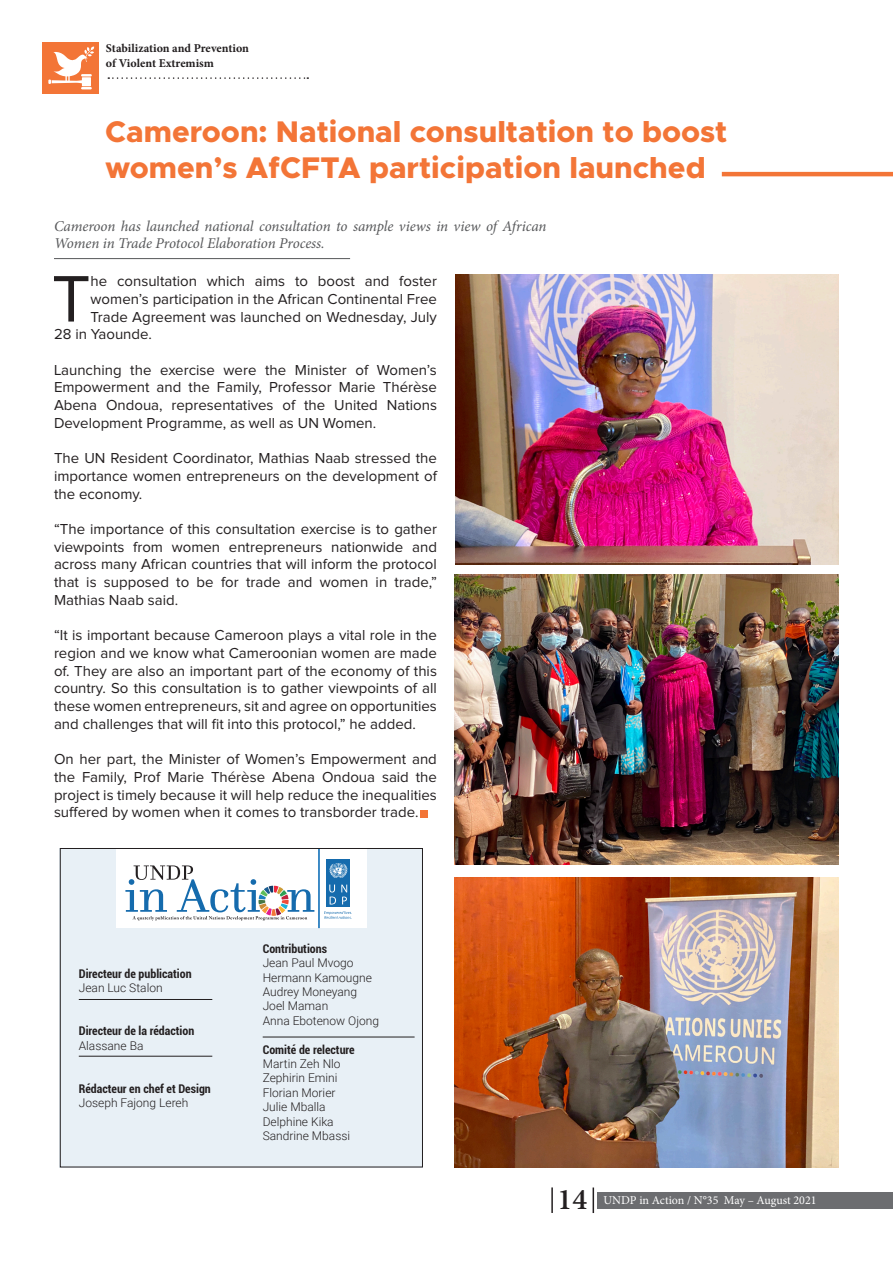
<style>
.page{position:relative;width:893px;height:1263px;background:#fff}
.page>*{position:absolute;margin:0;border:0;box-sizing:border-box;transform-origin:0 0}
.t1{font:68.1px "Proxima Nova";color:#231f20}
.t2{font:800 30px/36px "Metropolis";color:#f37537}
.t3{font:600 30px "Minion Pro";color:#231f20}
.t4{font:15px/17.7px "Proxima Nova";color:#231f20;text-align:justify}
.t5{font:italic 15px/16.5px "Minion Pro";letter-spacing:-.005em;color:#57585a}
.t6{font:300 12px "Roboto";color:#231f20}
.t7{font:700 condensed 12px "Roboto";color:#231f20}
.t8{font:700 12px "Minion Pro";letter-spacing:-.005em;color:#231f20}
.t9{font:12px "Minion Pro";color:#fff}
</style>
<div class="page">
<div style="left:420px;top:810px;width:8px;height:8px;background:#f37537"></div>
<div style="left:60px;top:848px;width:363px;height:319px;background:#e8f0f6"></div>
<div style="left:117px;top:848px;width:250px;height:80px;background:#fff"></div>
<div style="left:326px;top:859px;width:24px;height:23px;background:#156bad"></div>
<div style="left:338px;top:895px;width:12px;height:11px;background:#156bad"></div>
<div style="left:326px;top:883px;width:12px;height:11px;background:#156bad"></div>
<svg style="left:338px;top:883px;width:12px;height:11px"></svg>
<svg style="left:326px;top:895px;width:12px;height:11px"></svg>
<svg style="left:329px;top:884px;width:18px;height:20px"></svg>
<svg style="left:330px;top:863px;width:17px;height:15px"></svg>
<svg style="left:324px;top:911px;width:28px;height:8px"></svg>
<svg style="left:125px;top:865px;width:189px;height:55px"></svg>
<hr style="left:318px;top:848px;width:2px;height:80px;background:#0166b3">
<hr style="left:79px;top:999px;width:133px;height:1px;background:#231f20">
<hr style="left:79px;top:1056px;width:133px;height:1px;background:#231f20">
<hr style="left:263px;top:1037px;width:152px;height:1px;background:#231f20">
<div style="left:60px;top:848px;width:363px;height:319px;border:1px solid #231f20"></div>
<div style="left:43px;top:43px;width:56px;height:51px;background:#f37537"></div>
<svg style="left:48px;top:47px;width:46px;height:42px"></svg>
<svg style="left:108px;top:77px;width:200px;height:2px"></svg>
<hr style="left:722px;top:172px;width:171px;height:4px;background:#f37537">
<hr style="left:54px;top:258px;width:296px;height:1px;background:#57585a">
<img style="left:456px;top:274px;width:383px;height:290px">
<img style="left:455px;top:575px;width:384px;height:289px">
<img style="left:455px;top:877px;width:384px;height:290px">
<div style="left:598px;top:1192px;width:295px;height:17px;background:#6c6d70"></div>
<hr style="left:551px;top:1187px;width:2px;height:26px;background:#231f20">
<svg style="left:593px;top:1187px;width:1px;height:26px"></svg>
<p class="t8" style="left:106px;top:40px;width:145px">Stabilization and Prevention</p>
<p class="t8" style="left:106px;top:55px;width:109px">of Violent Extremism</p>
<p class="t2" style="left:105px;top:114px;width:624px">Cameroon: National consultation to boost women’s AfCFTA participation launched</p>
<p class="t5" style="left:54px;top:218px;width:494px">Cameroon has launched national consultation to sample views in view of African<br>Women in Trade Protocol Elaboration Process.</p>
<p class="t1" style="left:52px;top:261px;width:40px">T</p>
<p class="t4" style="left:91px;top:273px;width:348px">he consultation which aims to boost and foster</p>
<p class="t4" style="left:91px;top:290px;width:348px">women’s participation in the African Continental Free</p>
<p class="t4" style="left:91px;top:308px;width:348px">Trade Agreement was launched on Wednesday, July</p>
<p class="t4" style="left:54px;top:326px;width:100px">28 in Yaounde.</p>
<p class="t4" style="left:54px;top:361px;width:384px">Launching the exercise were the Minister of Women’s Empowerment and the Family, Professor Marie Thérèse Abena Ondoua, representatives of the United Nations Development Programme, as well as UN Women.</p>
<p class="t4" style="left:54px;top:450px;width:384px">The UN Resident Coordinator, Mathias Naab stressed the importance women entrepreneurs on the development of the economy.</p>
<p class="t4" style="left:54px;top:520px;width:384px">“The importance of this consultation exercise is to gather viewpoints from women entrepreneurs nationwide and across many African countries that will inform the protocol that is supposed to be for trade and women in trade,” Mathias Naab said.</p>
<p class="t4" style="left:54px;top:627px;width:384px">“It is important because Cameroon plays a vital role in the region and we know what Cameroonian women are made of. They are also an important part of the economy of this country. So this consultation is to gather viewpoints of all these women entrepreneurs, sit and agree on opportunities and challenges that will fit into this protocol,” he added.</p>
<p class="t4" style="left:54px;top:751px;width:384px">On her part, the Minister of Women’s Empowerment and the Family, Prof Marie Thérèse Abena Ondoua said the project is timely because it will help reduce the inequalities suffered by women when it comes to transborder trade.</p>
<p class="t7" style="left:79px;top:965px;width:114px">Directeur de publication</p>
<p class="t6" style="left:79px;top:979px;width:85px">Jean Luc Stalon</p>
<p class="t7" style="left:79px;top:1023px;width:117px">Directeur de la rédaction</p>
<p class="t6" style="left:79px;top:1037px;width:66px">Alassane Ba</p>
<p class="t7" style="left:79px;top:1080px;width:134px">Rédacteur en chef et Design</p>
<p class="t6" style="left:79px;top:1095px;width:111px">Joseph Fajong Lereh</p>
<p class="t7" style="left:263px;top:940px;width:66px">Contributions</p>
<p class="t6" style="left:263px;top:954px;width:92px">Jean Paul Mvogo</p>
<p class="t6" style="left:263px;top:969px;width:111px">Hermann Kamougne</p>
<p class="t6" style="left:263px;top:983px;width:96px">Audrey Moneyang</p>
<p class="t6" style="left:263px;top:998px;width:67px">Joel Maman</p>
<p class="t6" style="left:263px;top:1012px;width:118px">Anna Ebotenow Ojong</p>
<p class="t7" style="left:263px;top:1041px;width:93px">Comité de relecture</p>
<p class="t6" style="left:263px;top:1055px;width:79px">Martin Zeh Nlo</p>
<p class="t6" style="left:263px;top:1070px;width:76px">Zephirin Emini</p>
<p class="t6" style="left:263px;top:1084px;width:74px">Florian Morier</p>
<p class="t6" style="left:263px;top:1098px;width:64px">Julie Mballa</p>
<p class="t6" style="left:263px;top:1113px;width:72px">Delphine Kika</p>
<p class="t6" style="left:263px;top:1127px;width:89px">Sandrine Mbassi</p>
<p class="t3" style="left:558px;top:1178px;width:31px">14</p>
<p class="t9" style="left:603px;top:1192px;width:215px">UNDP in Action / N°35 May – August 2021</p>
</div>
